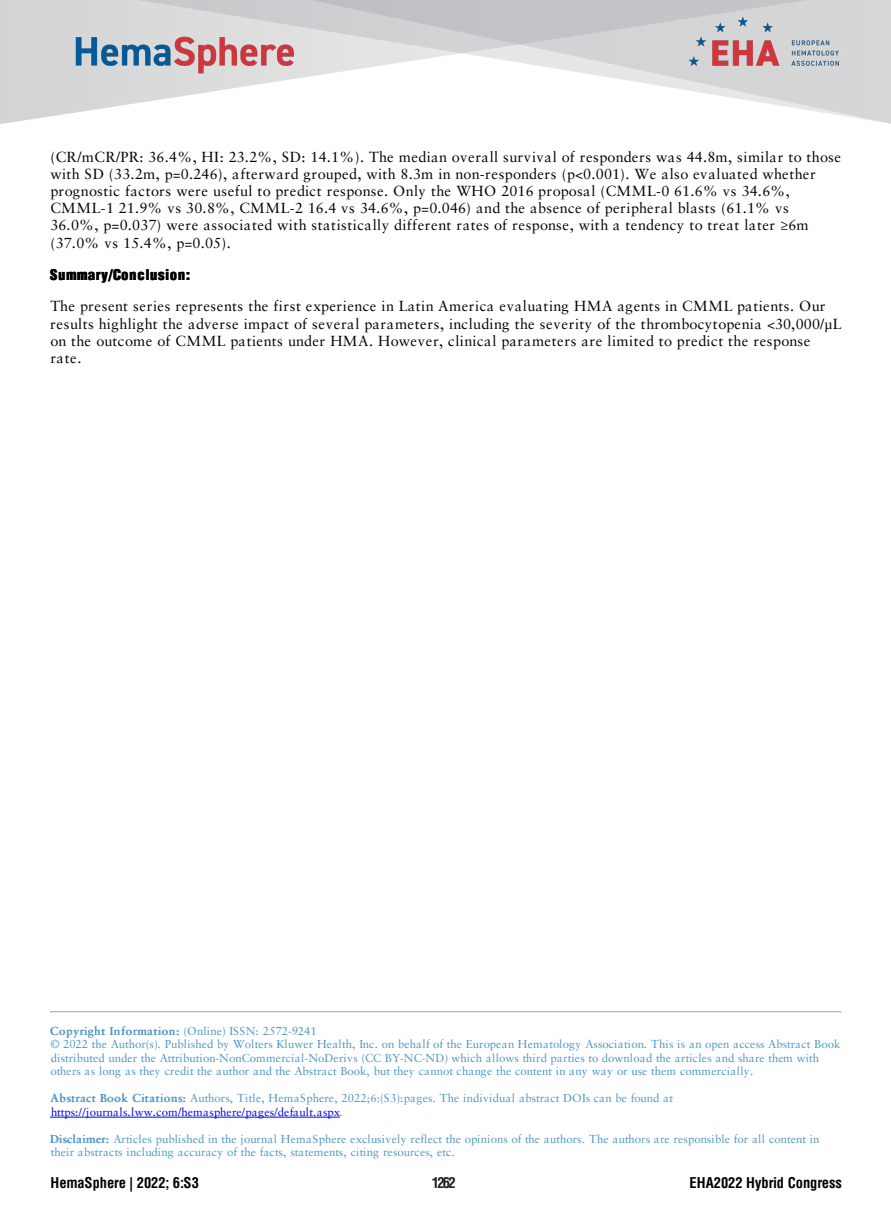
<style>
.page{position:relative;width:891px;height:1215px;background:#fff}
.page>*{position:absolute;margin:0;border:0;box-sizing:border-box;transform-origin:0 0}
.t1{font:700 condensed 18px "Helvetica LT Std Cond";letter-spacing:-.005em;color:#000}
.t2{font:900 condensed 18px "Helvetica LT Std Cond Blk";letter-spacing:.05em;color:#000}
.t3{font:17.1px/17.1px "Sabon LT Std Roman";letter-spacing:.03em;color:#000}
.t4{font:700 condensed 14.7px "Helvetica LT Std";color:#231f20}
.t5{font:13.5px/13.5px "Sabon LT Std Roman";color:#4f96c6}
.t6{font:13.5px/13.5px "Sabon LT Std Roman";letter-spacing:.02em;color:#4f96c6}
.s1{color:#00e}
</style>
<div class="page">
<img style="left:0;top:0;width:891px;height:124px">
<svg style="left:50px;top:1011px;width:792px;height:2px;background:#cfcfcf"></svg>
<hr style="left:50px;top:1117px;width:289px;height:1px;background:#00e">
<p class="t3" style="left:50px;top:150px;width:792px">(CR/mCR/PR: 36.4%, HI: 23.2%, SD: 14.1%). The median overall survival of responders was 44.8m, similar to those with SD (33.2m, p=0.246), afterward grouped, with 8.3m in non-responders (p&lt;0.001). We also evaluated whether prognostic factors were useful to predict response. Only the WHO 2016 proposal (CMML-0 61.6% vs 34.6%, CMML-1 21.9% vs 30.8%, CMML-2 16.4 vs 34.6%, p=0.046) and the absence of peripheral blasts (61.1% vs 36.0%, p=0.037) were associated with statistically different rates of response, with a tendency to treat later ≥6m (37.0% vs 15.4%, p=0.05).</p>
<p class="t2" style="left:50px;top:269px;width:141px">Summary/Conclusion:</p>
<p class="t3" style="left:50px;top:299px;width:793px">The present series represents the first experience in Latin America evaluating HMA agents in CMML patients. Our results highlight the adverse impact of several parameters, including the severity of the thrombocytopenia &lt;30,000/µL on the outcome of CMML patients under HMA. However, clinical parameters are limited to predict the response rate.</p>
<p class="t5" style="left:50px;top:1025px;width:792px">Copyright Information: (Online) ISSN: 2572-9241<br>© 2022 the Author(s). Published by Wolters Kluwer Health, Inc. on behalf of the European Hematology Association. This is an open access Abstract Book distributed under the Attribution-NonCommercial-NoDerivs (CC BY-NC-ND) which allows third parties to download the articles and share them with others as long as they credit the author and the Abstract Book, but they cannot change the content in any way or use them commercially.</p>
<p class="t6" style="left:50px;top:1092px;width:624px">Abstract Book Citations: Authors, Title, HemaSphere, 2022;6:(S3):pages. The individual abstract DOIs can be found at <span class="s1">https://journals.lww.com/hemasphere/pages/default.aspx</span>.</p>
<p class="t5" style="left:50px;top:1133px;width:771px">Disclaimer: Articles published in the journal HemaSphere exclusively reflect the opinions of the authors. The authors are responsible for all content in their abstracts including accuracy of the facts, statements, citing resources, etc.</p>
<p class="t1" style="left:50px;top:1177px;width:150px">HemaSphere | 2022; 6:S3</p>
<p class="t1" style="left:690px;top:1177px;width:154px">EHA2022 Hybrid Congress</p>
<p class="t4" style="left:432px;top:1174px;width:25px">1262</p>
</div>
